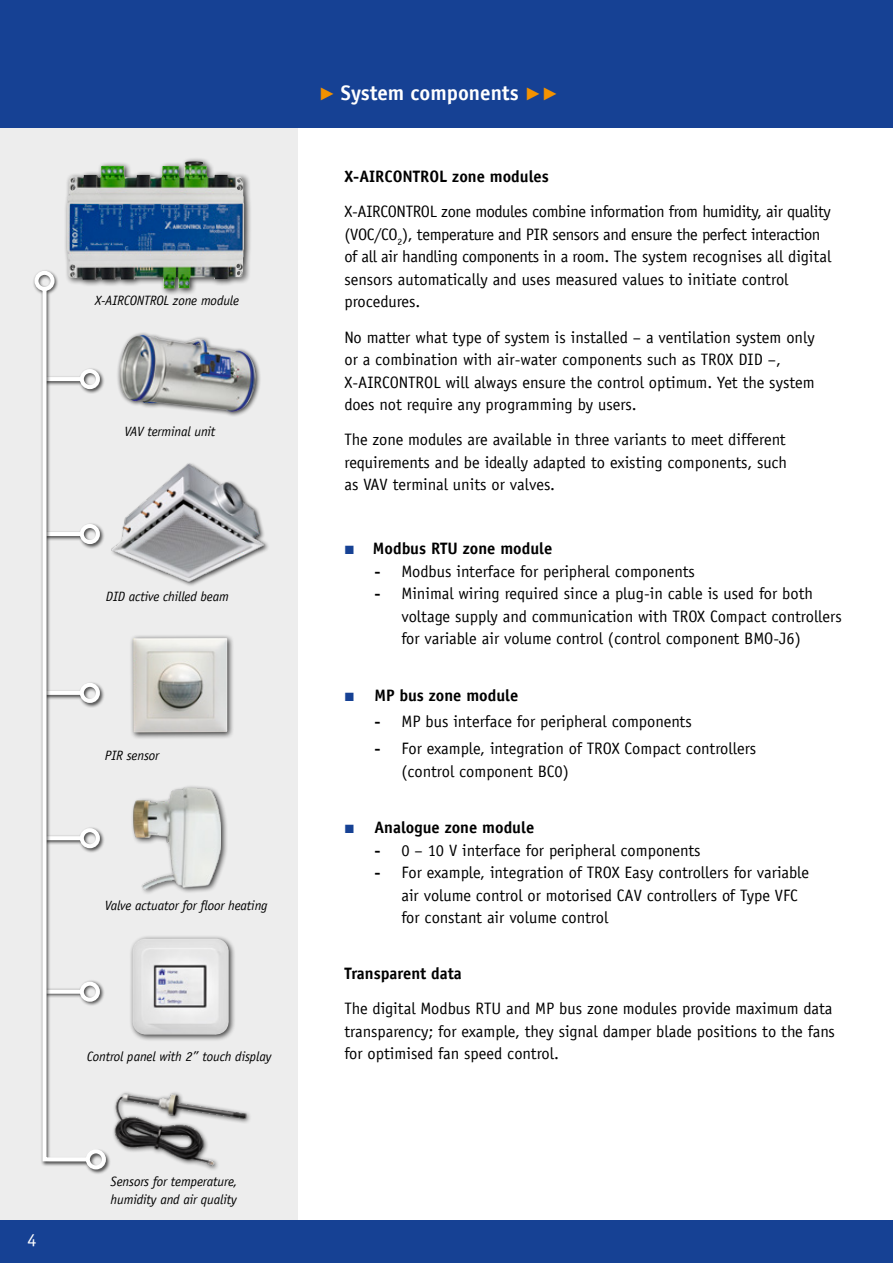
<style>
.page{position:relative;width:893px;height:1263px;background:#fff}
.page>*{position:absolute;margin:0;border:0;box-sizing:border-box;transform-origin:0 0}
.t1{font:700 21px "TROX Officina Sans";color:#fff}
.t2{font:18px "TROX Officina Sans";color:#fff}
.t3{font:16.5px/22.5px "TROX Officina Sans";color:#000}
.t4{font:16.5px/22.5px "TROX Officina Sans";letter-spacing:-.02em;color:#000}
.t5{font:700 16.5px "TROX Officina Sans";color:#000}
.t6{font:italic 13.5px/18px "TROX Officina Sans";letter-spacing:-.01em;color:#000}
.s1{font-family:"TROX Helvetica";font-weight:400;color:#f39200}
.s2{font-family:"TROX Helvetica";font-weight:400;font-size:12px;color:#164194}
.s3{font-weight:700}
</style>
<div class="page">
<div style="left:0;top:123px;width:298px;height:1102px;background:#ededed"></div>
<div style="left:130px;top:784px;width:98px;height:111px;background:#000;opacity:.75"></div>
<img style="left:131px;top:787px;width:90px;height:108px">
<img style="left:113px;top:1092px;width:137px;height:77px">
<div style="left:0;top:0;width:893px;height:128px;background:#164194"></div>
<div style="left:0;top:1220px;width:893px;height:43px;background:#164194"></div>
<div style="left:32px;top:269px;width:79px;height:905px;background:#000;opacity:.75"></div>
<svg style="left:41px;top:285px;width:51px;height:878px"></svg>
<div style="left:34px;top:271px;width:21px;height:20px;border:4px solid #fff;border-radius:50%"></div>
<div style="left:86px;top:1149px;width:20px;height:20px;border:4px solid #fff;border-radius:50%"></div>
<div style="left:63px;top:158px;width:189px;height:138px;background:#000;opacity:.75"></div>
<img style="left:67px;top:161px;width:177px;height:128px">
<div style="left:116px;top:332px;width:146px;height:86px;background:#000;opacity:.73"></div>
<img style="left:118px;top:335px;width:138px;height:79px">
<img style="left:107px;top:456px;width:161px;height:135px">
<div style="left:129px;top:935px;width:107px;height:107px;background:#000;opacity:.75"></div>
<img style="left:132px;top:938px;width:97px;height:97px">
<div style="left:129px;top:634px;width:106px;height:106px;background:#000;opacity:.75"></div>
<img style="left:133px;top:638px;width:94px;height:94px">
<p class="t2" style="left:27px;top:1229px;width:10px">4</p>
<p class="t6" style="left:95px;top:291px;width:145px">X-AIRCONTROL zone module</p>
<p class="t6" style="left:124px;top:423px;width:93px">VAV terminal unit</p>
<p class="t6" style="left:106px;top:587px;width:124px">DID active chilled beam</p>
<p class="t6" style="left:105px;top:746px;width:56px">PIR sensor</p>
<p class="t6" style="left:105px;top:896px;width:164px">Valve actuator for floor heating</p>
<p class="t6" style="left:87px;top:1048px;width:186px">Control panel with 2” touch display</p>
<p class="t6" style="left:111px;top:1172px;width:128px">Sensors for temperature, humidity and air quality</p>
<p class="t1" style="left:319px;top:80px;width:241px"><span class="s1">▶</span> System components <span class="s1">▶▶</span></p>
<p class="t5" style="left:344px;top:166px;width:206px">X-AIRCONTROL zone modules</p>
<p class="t4" style="left:344px;top:200px;width:488px">X-AIRCONTROL zone modules combine information from humidity, air quality (VOC/CO<sub>2</sub>), temperature and PIR sensors and ensure the perfect interaction of all air handling components in a room. The system recognises all digital sensors automatically and uses measured values to initiate control procedures.</p>
<p class="t3" style="left:344px;top:326px;width:472px">No matter what type of system is installed – a ventilation system only or a combination with air-water components such as TROX DID –, X-AIRCONTROL will always ensure the control optimum. Yet the system does not require any programming by users.</p>
<p class="t3" style="left:344px;top:429px;width:444px;text-align:justify">The zone modules are available in three variants to meet different requirements and be ideally adapted to existing components, such as VAV terminal units or valves.</p>
<p class="t5" style="left:344px;top:538px;width:209px"><span class="s2">■</span> Modbus RTU zone module</p>
<p class="t3" style="left:374px;top:560px;width:322px"><span class="s3">-</span> Modbus interface for peripheral components</p>
<p class="t3" style="left:401px;top:582px;width:442px;text-indent:-27px"><span class="s3">-</span> Minimal wiring required since a plug-in cable is used for both voltage supply and communication with TROX Compact controllers for variable air volume control (control component BMO-J6)</p>
<p class="t5" style="left:344px;top:685px;width:175px"><span class="s2">■</span> MP bus zone module</p>
<p class="t3" style="left:374px;top:711px;width:319px"><span class="s3">-</span> MP bus interface for peripheral components</p>
<p class="t3" style="left:401px;top:737px;width:356px;text-indent:-27px"><span class="s3">-</span> For example, integration of TROX Compact controllers (control component BC0)</p>
<p class="t5" style="left:344px;top:817px;width:191px"><span class="s2">■</span> Analogue zone module</p>
<p class="t3" style="left:374px;top:839px;width:328px"><span class="s3">-</span> 0 – 10 V interface for peripheral components</p>
<p class="t3" style="left:401px;top:861px;width:409px;text-indent:-27px"><span class="s3">-</span> For example, integration of TROX Easy controllers for variable air volume control or motorised CAV controllers of Type VFC for constant air volume control</p>
<p class="t5" style="left:344px;top:963px;width:119px">Transparent data</p>
<p class="t3" style="left:344px;top:997px;width:492px">The digital Modbus RTU and MP bus zone modules provide maximum data transparency; for example, they signal damper blade positions to the fans for optimised fan speed control.</p>
</div>
